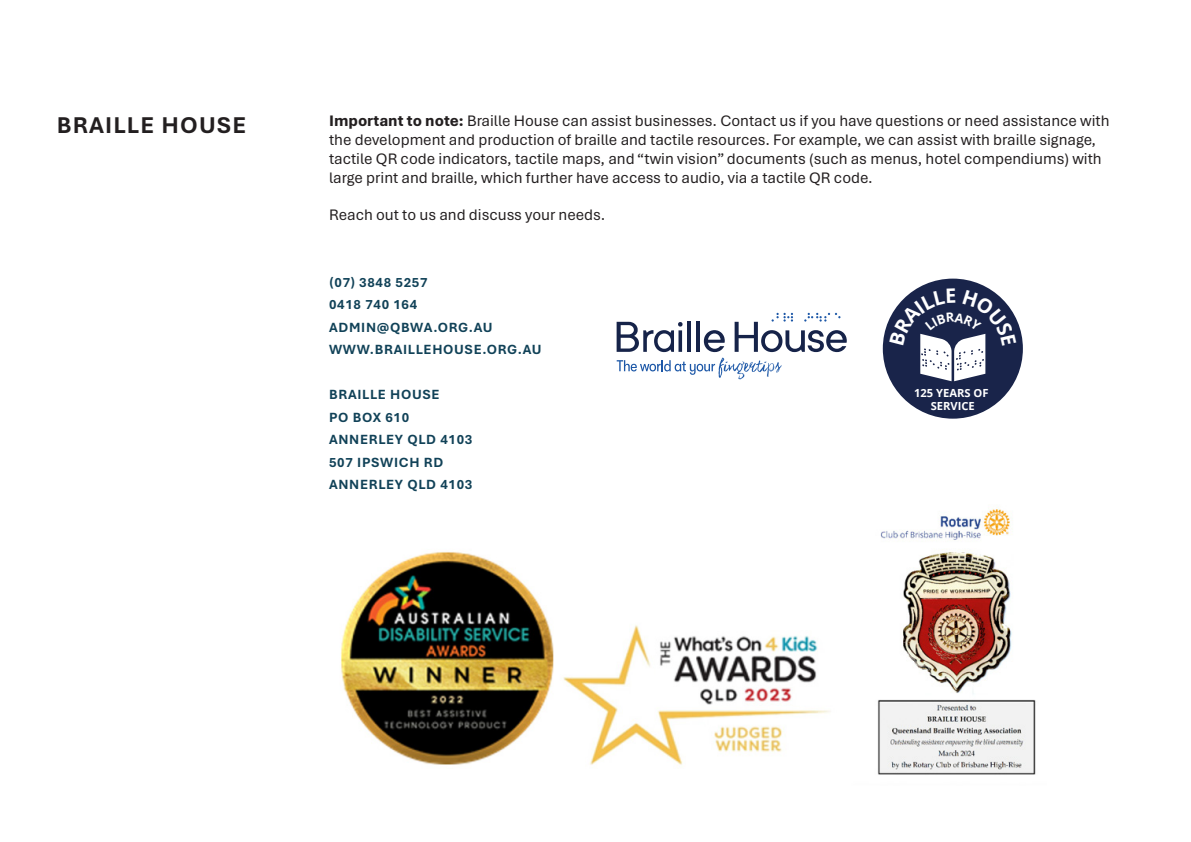
<style>
.page{position:relative;width:1191px;height:842px;background:#fff}
.page>*{position:absolute;margin:0;border:0;box-sizing:border-box;transform-origin:0 0}
.Heading_1{font:700 24px "Aptos";letter-spacing:.05em;color:#231f20}
.t1{font:16px/19.2px "Aptos";color:#231f20}
.Heading_2{font:700 14px "Aptos";letter-spacing:.05em;color:#114258}
.t2{font:700 11.2px/13.4px "Open Sans";color:#fff;text-align:center}
.s1{font-weight:800}
</style>
<div class="page">
<svg style="left:616px;top:358px;width:166px;height:21px"></svg>
<svg style="left:616px;top:322px;width:66px;height:30px"></svg>
<hr style="left:687px;top:322px;width:4px;height:30px;background:#162349">
<hr style="left:696px;top:322px;width:4px;height:30px;background:#162349">
<svg style="left:704px;top:330px;width:20px;height:22px"></svg>
<svg style="left:734px;top:313px;width:112px;height:39px"></svg>
<div style="left:882px;top:279px;width:141px;height:140px;background:#19244a;border-radius:50%"></div>
<img style="left:341px;top:509px;width:695px;height:266px">
<svg style="left:889px;top:289px;width:127px;height:92px"></svg>
<p class="Heading_1" style="left:57px;top:109px;width:191px">BRAILLE HOUSE</p>
<p class="t1" style="left:329px;top:110px;width:782px"><span class="s1">Important to note:</span> Braille House can assist businesses. Contact us if you have questions or need assistance with the development and production of braille and tactile resources. For example, we can assist with braille signage, tactile QR code indicators, tactile maps, and “twin vision” documents (such as menus, hotel compendiums) with large print and braille, which further have access to audio, via a tactile QR code.</p>
<p class="t1" style="left:329px;top:204px;width:278px">Reach out to us and discuss your needs.</p>
<p class="Heading_2" style="left:329px;top:273px;width:100px">(07) 3848 5257</p>
<p class="Heading_2" style="left:329px;top:295px;width:90px">0418 740 164</p>
<p class="Heading_2" style="left:329px;top:318px;width:165px">ADMIN@QBWA.ORG.AU</p>
<p class="Heading_2" style="left:329px;top:340px;width:214px">WWW.BRAILLEHOUSE.ORG.AU</p>
<p class="Heading_2" style="left:329px;top:385px;width:112px">BRAILLE HOUSE</p>
<p class="Heading_2" style="left:329px;top:407px;width:82px">PO BOX 610</p>
<p class="Heading_2" style="left:329px;top:430px;width:145px">ANNERLEY QLD 4103</p>
<p class="Heading_2" style="left:329px;top:452px;width:116px">507 IPSWICH RD</p>
<p class="Heading_2" style="left:329px;top:475px;width:145px">ANNERLEY QLD 4103</p>
<p class="t2" style="left:914px;top:386px;width:76px">125 YEARS OF<br>SERVICE</p>
</div>
